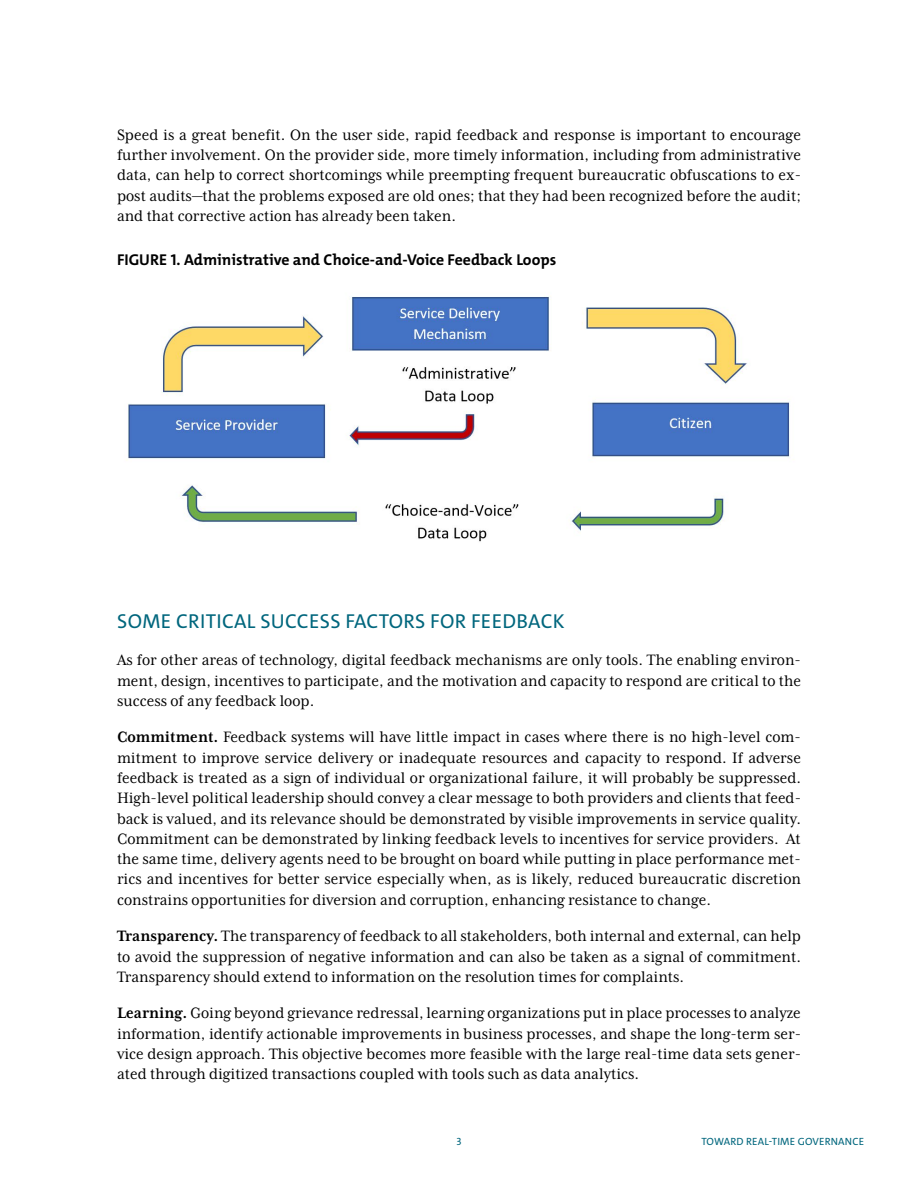
<style>
.page{position:relative;width:918px;height:1188px;background:#fff}
.page>*{position:absolute;margin:0;border:0;box-sizing:border-box;transform-origin:0 0}
.t1{font:20.25px "The Mix C4 s";letter-spacing:.02em;color:#00667d}
.t2{font:17.25px/20.2px "Mrs Eaves XL Serif Nar OT";color:#000;text-align:justify}
.t3{font:700 15.75px "The Mix C4 s";color:#000}
.t4{font:10.5px "The Mix C4 s";letter-spacing:.02em;color:#00667d}
.s1{font-weight:700}
</style>
<div class="page">
<img style="left:126px;top:296px;width:664px;height:246px">
<p class="t2" style="left:117px;top:124px;width:686px">Speed is a great benefit. On the user side, rapid feedback and response is important to encourage further involvement. On the provider side, more timely information, including from administrative data, can help to correct shortcomings while preempting frequent bureaucratic obfuscations to ex&shy;post audits—that the problems exposed are old ones; that they had been recognized before the audit; and that corrective action has already been taken.</p>
<p class="t3" style="left:117px;top:250px;width:441px">FIGURE 1. Administrative and Choice-and-Voice Feedback Loops</p>
<p class="t1" style="left:117px;top:609px;width:449px">SOME CRITICAL SUCCESS FACTORS FOR FEEDBACK</p>
<p class="t2" style="left:117px;top:650px;width:686px">As for other areas of technology, digital feedback mechanisms are only tools. The enabling environ&shy;ment, design, incentives to participate, and the motivation and capacity to respond are critical to the success of any feedback loop.</p>
<p class="t2" style="left:117px;top:727px;width:686px"><span class="s1">Commitment.</span> Feedback systems will have little impact in cases where there is no high-level com&shy;mitment to improve service delivery or inadequate resources and capacity to respond. If adverse feedback is treated as a sign of individual or organizational failure, it will probably be suppressed.<br>High-level political leadership should convey a clear message to both providers and clients that feed&shy;back is valued, and its relevance should be demonstrated by visible improvements in service quality.<br>Commitment can be demonstrated by linking feedback levels to incentives for service providers. At the same time, delivery agents need to be brought on board while putting in place performance met&shy;rics and incentives for better service especially when, as is likely, reduced bureaucratic discretion constrains opportunities for diversion and corruption, enhancing resistance to change.</p>
<p class="t2" style="left:117px;top:926px;width:686px"><span class="s1">Transparency.</span> The transparency of feedback to all stakeholders, both internal and external, can help to avoid the suppression of negative information and can also be taken as a signal of commitment.<br>Transparency should extend to information on the resolution times for complaints.</p>
<p class="t2" style="left:117px;top:1003px;width:686px"><span class="s1">Learning.</span> Going beyond grievance redressal, learning organizations put in place processes to analyze information, identify actionable improvements in business processes, and shape the long-term ser&shy;vice design approach. This objective becomes more feasible with the large real-time data sets gener&shy;ated through digitized transactions coupled with tools such as data analytics.</p>
<p class="t4" style="left:456px;top:1134px;width:7px">3</p>
<p class="t4" style="left:701px;top:1134px;width:164px">TOWARD REAL-TIME GOVERNANCE</p>
</div>
